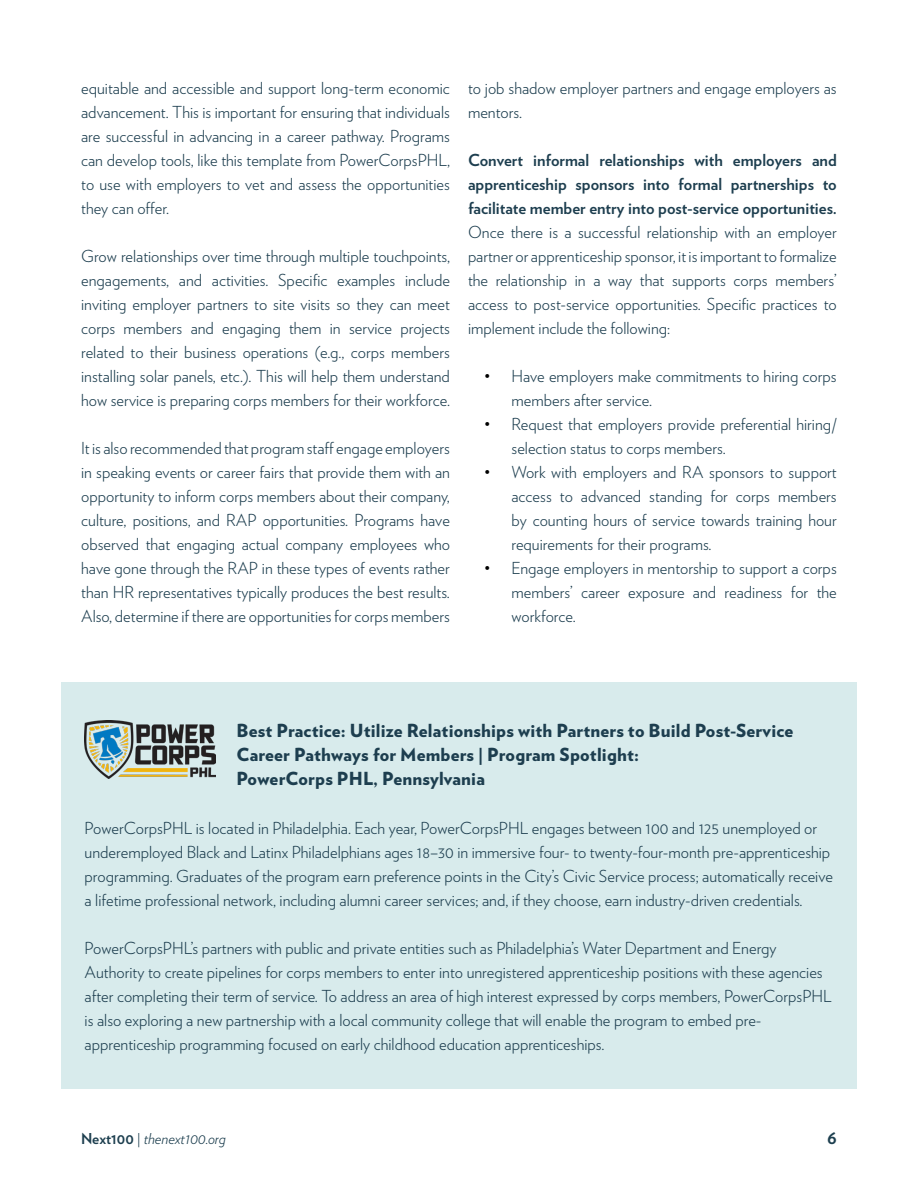
<style>
.page{position:relative;width:918px;height:1188px;background:#fff}
.page>*{position:absolute;margin:0;border:0;box-sizing:border-box;transform-origin:0 0}
.t1{font:700 19.5px "Verlag";color:#1d3f4f}
.Paragraph_Style_1{font:900 18px/24px "Verlag";letter-spacing:.01em;color:#1d3e4f}
.Paragraph_Style_1-2{font:300 16.5px/24px "Verlag";color:#1d3e4f;text-align:justify}
.t2{font:italic 300 15px "Verlag";color:#1d3f4f}
.s1{font-weight:700}
.s2{color:#000}
.s3{font-weight:700;font-style:normal}
.s4{font-style:normal}
</style>
<div class="page">
<div style="left:61px;top:682px;width:796px;height:407px;background:#d8ebec"></div>
<img style="left:85px;top:720px;width:130px;height:58px">
<p class="Paragraph_Style_1-2" style="left:81px;top:75px;width:370px">equitable and accessible and support long-term economic advancement. This is important for ensuring that individuals are successful in advancing in a career pathway. Programs can develop tools, like this template from PowerCorpsPHL, to use with employers to vet and assess the opportunities they can offer.</p>
<p class="Paragraph_Style_1-2" style="left:81px;top:243px;width:370px">Grow relationships over time through multiple touchpoints, engagements, and activities. Specific examples include inviting employer partners to site visits so they can meet corps members and engaging them in service projects related to their business operations (e.g., corps members installing solar panels, etc.). This will help them understand how service is preparing corps members for their workforce.</p>
<p class="Paragraph_Style_1-2" style="left:81px;top:435px;width:370px">It is also recommended that program staff engage employers in speaking events or career fairs that provide them with an opportunity to inform corps members about their company, culture, positions, and RAP opportunities. Programs have observed that engaging actual company employees who have gone through the RAP in these types of events rather than HR representatives typically produces the best results.<br>Also, determine if there are opportunities for corps members</p>
<p class="Paragraph_Style_1-2" style="left:468px;top:75px;width:370px">to job shadow employer partners and engage employers as mentors.</p>
<p class="Paragraph_Style_1-2" style="left:468px;top:147px;width:370px"><span class="s1">Convert informal relationships with employers and apprenticeship sponsors into formal partnerships to facilitate member entry into post-service opportunities.<br></span>Once there is a successful relationship with an employer partner or apprenticeship sponsor, it is important to formalize the relationship in a way that supports corps members’ access to post-service opportunities. Specific practices to implement include the following:</p>
<p class="Paragraph_Style_1-2" style="left:512px;top:363px;width:327px;text-indent:-27px"><span class="s2">•</span> Have employers make commitments to hiring corps members after service.</p>
<p class="Paragraph_Style_1-2" style="left:512px;top:411px;width:327px;text-indent:-27px"><span class="s2">•</span> Request that employers provide preferential hiring/ selection status to corps members.</p>
<p class="Paragraph_Style_1-2" style="left:512px;top:459px;width:327px;text-indent:-27px"><span class="s2">•</span> Work with employers and RA sponsors to support access to advanced standing for corps members by counting hours of service towards training hour requirements for their programs.</p>
<p class="Paragraph_Style_1-2" style="left:512px;top:555px;width:327px;text-indent:-27px"><span class="s2">•</span> Engage employers in mentorship to support a corps members’ career exposure and readiness for the workforce.</p>
<p class="Paragraph_Style_1" style="left:237px;top:717px;width:558px">Best Practice: Utilize Relationships with Partners to Build Post-Service<br>Career Pathways for Members | Program Spotlight:</p>
<p class="Paragraph_Style_1" style="left:237px;top:765px;width:250px">PowerCorps PHL, Pennsylvania</p>
<p class="Paragraph_Style_1-2" style="left:85px;top:815px;width:750px;text-align:left">PowerCorpsPHL is located in Philadelphia. Each year, PowerCorpsPHL engages between 100 and 125 unemployed or underemployed Black and Latinx Philadelphians ages 18–30 in immersive four- to twenty-four-month pre-apprenticeship programming. Graduates of the program earn preference points in the City’s Civic Service process; automatically receive a lifetime professional network, including alumni career services; and, if they choose, earn industry-driven credentials.</p>
<p class="Paragraph_Style_1-2" style="left:85px;top:935px;width:748px;text-align:left">PowerCorpsPHL’s partners with public and private entities such as Philadelphia’s Water Department and Energy Authority to create pipelines for corps members to enter into unregistered apprenticeship positions with these agencies after completing their term of service. To address an area of high interest expressed by corps members, PowerCorpsPHL is also exploring a new partnership with a local community college that will enable the program to embed pre&shy;apprenticeship programming focused on early childhood education apprenticeships.</p>
<p class="t2" style="left:81px;top:1128px;width:146px"><span class="s3">Next100</span> <span class="s4">|</span> thenext100.org</p>
<p class="t1" style="left:827px;top:1122px;width:11px">6</p>
</div>
